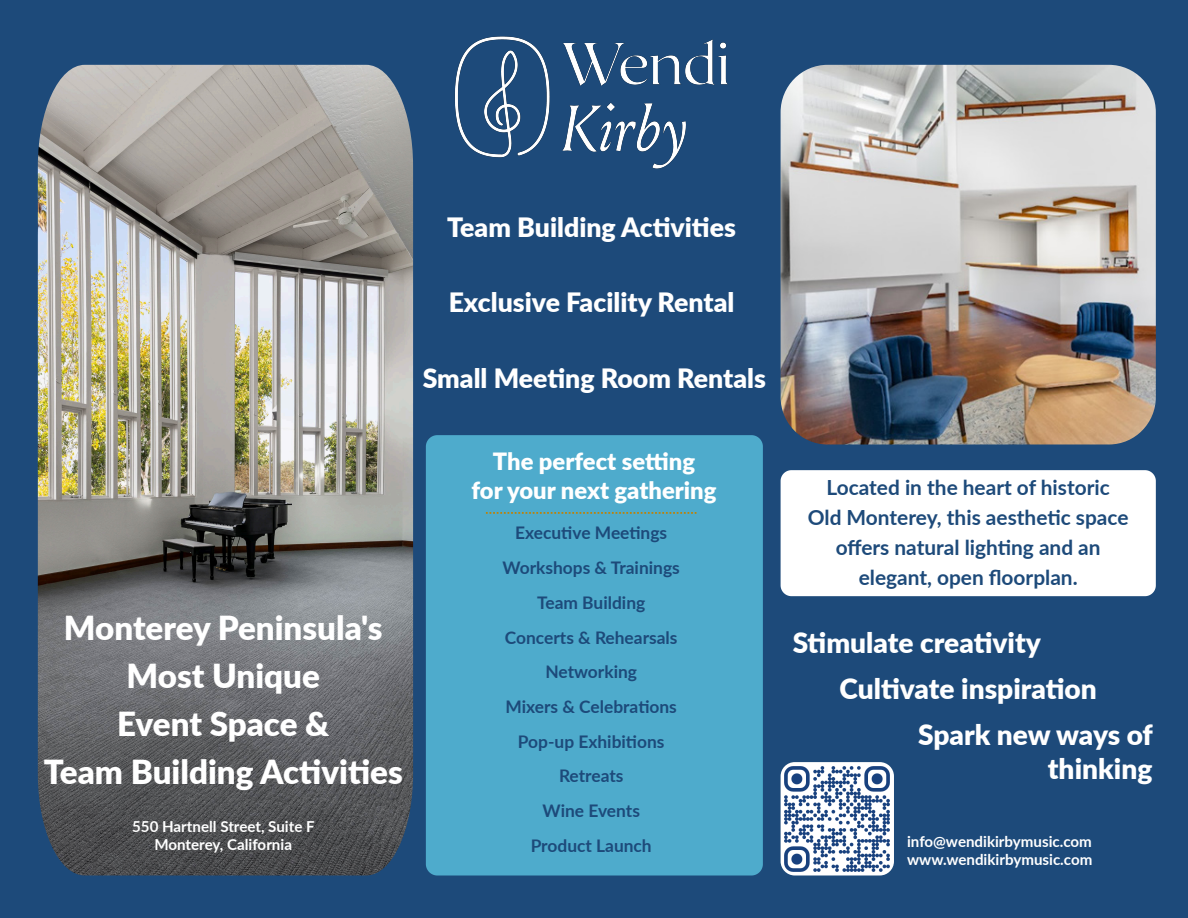
<style>
.page{position:relative;width:1188px;height:918px;background:#1d4a7a}
.page>*{position:absolute;margin:0;border:0;box-sizing:border-box;transform-origin:0 0}
.t1{font:900 33.15px/48px "Lato";color:#fff;text-align:center}
.t2{font:900 28.05px/33.8px "Lato";color:#fff;text-align:right}
.t3{font:900 26.7px "Lato";color:#fff}
.t4{font:900 23.7px/28.5px "Lato";color:#fff;text-align:center}
.t5{font:700 20.85px/30.3px "Lato";color:#1d4a7a;text-align:center}
.t6{font:700 17.4px/34.8px "Lato";color:#1d4a7a;text-align:center}
.t7{font:700 15.15px/18.1px "Lato";color:#fff;text-align:center}
</style>
<div class="page">
<img style="left:454px;top:36px;width:274px;height:133px">
<img style="left:38px;top:65px;width:375px;height:811px">
<img style="left:781px;top:65px;width:375px;height:379px">
<div style="left:781px;top:470px;width:375px;height:126px;background:#fff"></div>
<div style="left:426px;top:435px;width:337px;height:441px;background:#4eabcc"></div>
<svg style="left:486px;top:512px;width:211px;height:2px"></svg>
<img style="left:781px;top:762px;width:113px;height:114px">
<h3 class="t3" style="left:447px;top:207px;width:290px">Team Building Activities</h3>
<h3 class="t3" style="left:449px;top:282px;width:287px">Exclusive Facility Rental</h3>
<h3 class="t3" style="left:423px;top:359px;width:345px">Small Meeting Room Rentals</h3>
<h1 class="t1" style="left:44px;top:602px;width:361px">Monterey Peninsula's<br>Most Unique<br>Event Space &amp;<br>Team Building Activities</h1>
<p class="t7" style="left:132px;top:817px;width:184px">550 Hartnell Street, Suite F<br>Monterey, California</p>
<h3 class="t4" style="left:471px;top:447px;width:247px">The perfect setting<br>for your next gathering</h3>
<p class="t6" style="left:503px;top:515px;width:179px">Executive Meetings<br>Workshops &amp; Trainings<br>Team Building<br>Concerts &amp; Rehearsals<br>Networking<br>Mixers &amp; Celebrations<br>Pop-up Exhibitions<br>Retreats<br>Wine Events<br>Product Launch</p>
<p class="t5" style="left:808px;top:471px;width:322px">Located in the heart of historic<br>Old Monterey, this aesthetic space offers natural lighting and an elegant, open floorplan.</p>
<h2 class="t2" style="left:793px;top:625px;width:250px">Stimulate creativity</h2>
<h2 class="t2" style="left:840px;top:671px;width:259px">Cultivate inspiration</h2>
<h2 class="t2" style="left:918px;top:717px;width:236px">Spark new ways of thinking</h2>
<p class="t7" style="left:907px;top:832px;width:187px;text-align:left">info@wendikirbymusic.com www.wendikirbymusic.com</p>
</div>
